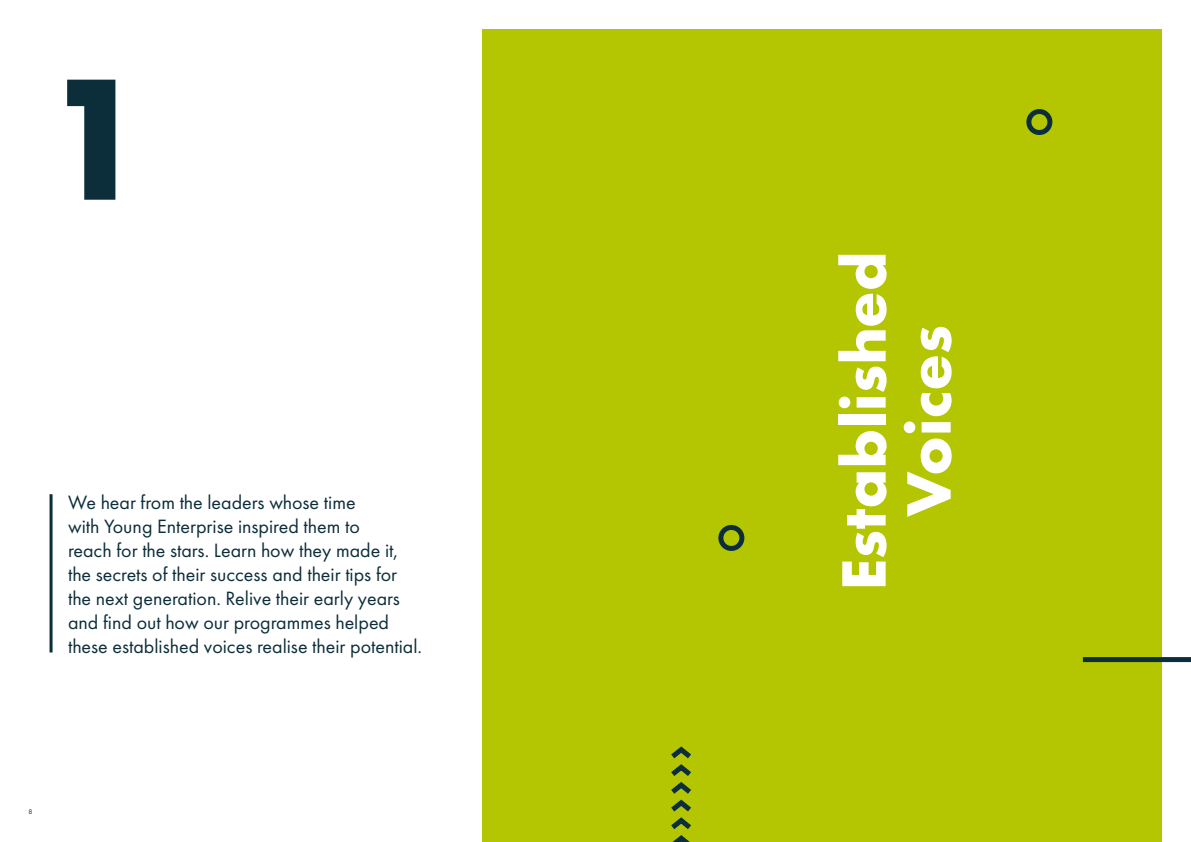
<style>
.page{position:relative;width:1191px;height:842px;background:#fff}
.page>*{position:absolute;margin:0;border:0;box-sizing:border-box;transform-origin:0 0}
.t1{font:700 180px "Futura PT";color:#0c2e3a}
.t2{font:700 65px "Futura PT";color:#fff}
.t3{font:20px/24px "Futura PT";color:#0c2e3a}
.t4{font:7px "Futura PT";color:#0c2e3a}
</style>
<div class="page">
<div style="left:482px;top:29px;width:680px;height:813px;background:#b4c502"></div>
<svg style="left:671px;top:746px;width:20px;height:96px"></svg>
<div style="left:1082px;top:657px;width:109px;height:5px;background:#0c2e3a"></div>
<div style="left:1026px;top:109px;width:26px;height:26px;border:5px solid #0c2e3a;border-radius:50%"></div>
<div style="left:718px;top:525px;width:26px;height:26px;border:5px solid #0c2e3a;border-radius:50%"></div>
<hr style="left:50px;top:494px;width:3px;height:158px;background:#0c2e3a">
<p class="t1" style="left:42px;top:23px;width:110px">1</p>
<p class="t3" style="left:68px;top:490px;width:289px">We hear from the leaders whose time</p>
<p class="t3" style="left:68px;top:514px;width:355px">with Young Enterprise inspired them to<br>reach for the stars. Learn how they made it, the secrets of their success and their tips for the next generation. Relive their early years and find out how our programmes helped these established voices realise their potential.</p>
<p class="t4" style="left:28px;top:807px;width:5px">8</p>
<p class="t2" style="left:822px;top:591px;width:341px;rotate:-90deg">Established</p>
<p class="t2" style="left:887px;top:517px;width:193px;rotate:-90deg">Voices</p>
</div>
